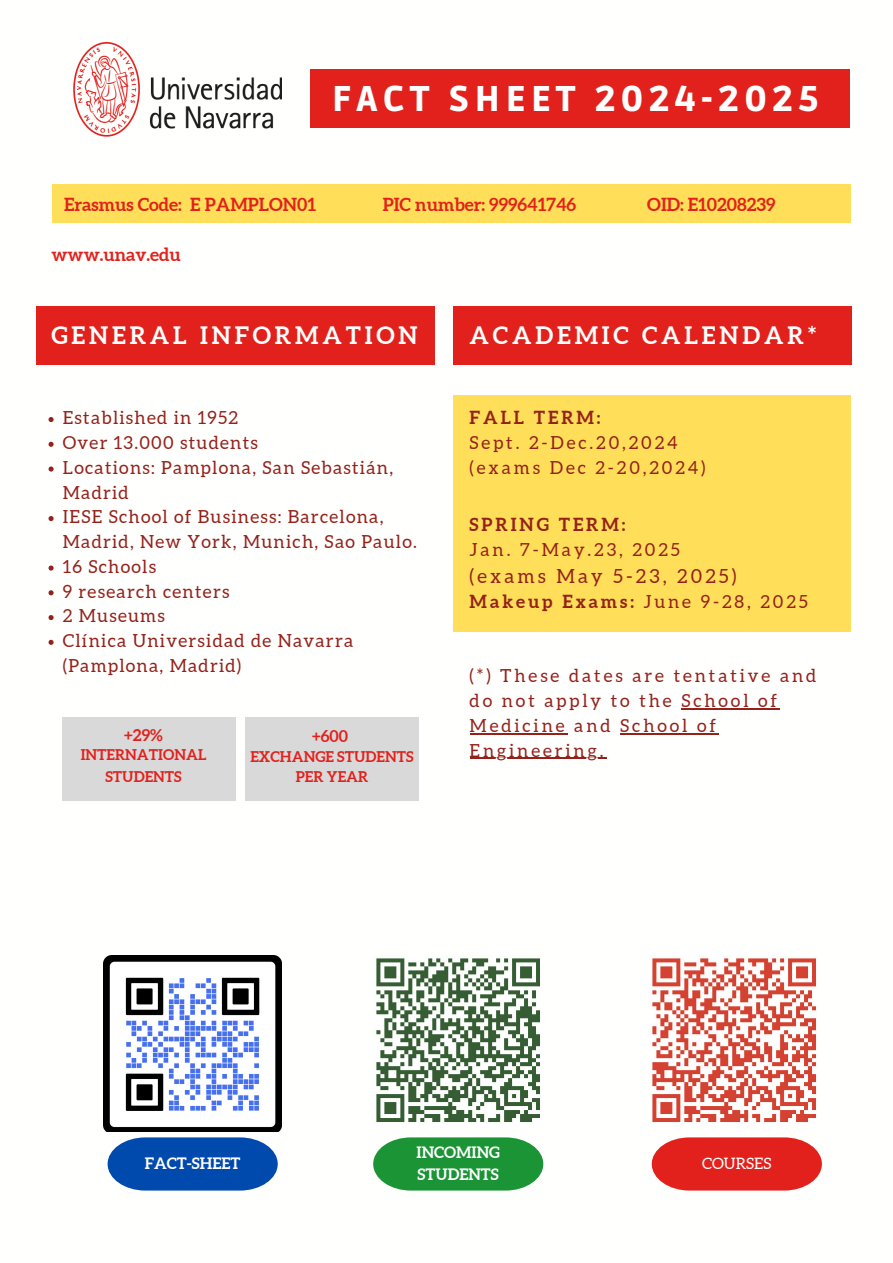
<style>
.page{position:relative;width:893px;height:1263px;background:#fff}
.page>*{position:absolute;margin:0;border:0;box-sizing:border-box;transform-origin:0 0}
.t1{font:900 35.55px "Ruda";letter-spacing:.16em;color:#fff}
.t2{font:700 24px "Aleo";letter-spacing:.16em;color:#fefefd}
.t3{font:19.5px "Aleo";letter-spacing:.16em;color:#94211a}
.t4{font:18px/24.8px "Aleo";letter-spacing:.07em;color:#94211a}
.t5{font:18px/24.8px "Aleo";letter-spacing:.16em;color:#94211a}
.t6{font:700 18px "Aleo";color:#e2211c}
.t7{font:700 18px "Aleo";letter-spacing:.16em;color:#94211a}
.t8{font:700 16.27px "Aleo";color:#e2211c}
.t9{font:700 15.75px/21.9px "Aleo";color:#fff}
.t10{font:15.75px "Aleo";color:#fff}
.t11{font:700 14.77px/21.9px "Aleo";color:#e2211c;text-align:center}
.s1{font-weight:700}
</style>
<div class="page">
<div style="left:310px;top:69px;width:540px;height:59px;background:#e2211c"></div>
<img style="left:73px;top:42px;width:208px;height:94px">
<div style="left:453px;top:395px;width:397px;height:236px;background:#ffde59"></div>
<hr style="left:681px;top:708px;width:99px;height:2px;background:#94211a">
<hr style="left:469px;top:733px;width:98px;height:1px;background:#94211a">
<hr style="left:620px;top:733px;width:99px;height:1px;background:#94211a">
<hr style="left:469px;top:758px;width:137px;height:1px;background:#94211a">
<div style="left:36px;top:307px;width:399px;height:58px;background:#e2211c"></div>
<div style="left:453px;top:307px;width:398px;height:58px;background:#e2211c"></div>
<svg style="left:49px;top:417px;width:5px;height:5px"></svg>
<svg style="left:49px;top:442px;width:5px;height:5px"></svg>
<svg style="left:49px;top:466px;width:5px;height:6px"></svg>
<svg style="left:49px;top:516px;width:5px;height:5px"></svg>
<svg style="left:49px;top:565px;width:5px;height:6px"></svg>
<svg style="left:49px;top:590px;width:5px;height:5px"></svg>
<svg style="left:49px;top:615px;width:5px;height:5px"></svg>
<svg style="left:49px;top:640px;width:5px;height:5px"></svg>
<div style="left:52px;top:185px;width:798px;height:38px;background:#ffde59"></div>
<div style="left:62px;top:717px;width:173px;height:83px;background:#d9d9d9"></div>
<div style="left:245px;top:717px;width:174px;height:83px;background:#d9d9d9"></div>
<svg style="left:373px;top:1137px;width:170px;height:53px;background:#309e49"></svg>
<svg style="left:652px;top:1137px;width:170px;height:53px;background:#e43732"></svg>
<img style="left:376px;top:958px;width:164px;height:164px">
<img style="left:652px;top:958px;width:165px;height:165px">
<img style="left:104px;top:956px;width:177px;height:175px">
<svg style="left:108px;top:1137px;width:170px;height:53px;background:#195bb5"></svg>
<p class="t1" style="left:332px;top:79px;width:488px">FACT SHEET 2024-2025</p>
<p class="t6" style="left:64px;top:194px;width:253px">Erasmus Code: E PAMPLON01</p>
<p class="t6" style="left:383px;top:194px;width:195px">PIC number: 999641746</p>
<p class="t6" style="left:647px;top:194px;width:130px">OID: E10208239</p>
<p class="t6" style="left:52px;top:244px;width:131px">www.unav.edu</p>
<p class="t2" style="left:52px;top:322px;width:367px">GENERAL INFORMATION</p>
<p class="t4" style="left:63px;top:405px;width:177px">Established in 1952</p>
<p class="t4" style="left:63px;top:430px;width:197px">Over 13.000 students</p>
<p class="t4" style="left:63px;top:455px;width:332px">Locations: Pamplona, San Sebastián,<br>Madrid</p>
<p class="t4" style="left:63px;top:504px;width:356px">IESE School of Business: Barcelona,<br>Madrid, New York, Munich, Sao Paulo.</p>
<p class="t4" style="left:63px;top:554px;width:95px">16 Schools</p>
<p class="t4" style="left:63px;top:579px;width:168px">9 research centers</p>
<p class="t4" style="left:63px;top:603px;width:104px">2 Museums</p>
<p class="t4" style="left:63px;top:628px;width:292px">Clínica Universidad de Navarra (Pamplona, Madrid)</p>
<p class="t8" style="left:124px;top:726px;width:40px">+29%</p>
<p class="t11" style="left:81px;top:743px;width:127px">INTERNATIONAL<br>STUDENTS</p>
<p class="t8" style="left:312px;top:727px;width:37px">+600</p>
<p class="t11" style="left:250px;top:746px;width:165px;line-height:19.6px">EXCHANGE STUDENTS<br>PER YEAR</p>
<p class="t2" style="left:469px;top:322px;width:348px">ACADEMIC CALENDAR*</p>
<p class="t7" style="left:469px;top:407px;width:132px">FALL TERM:</p>
<p class="t5" style="left:469px;top:430px;width:209px">Sept. 2-Dec.20,2024</p>
<p class="t5" style="left:469px;top:455px;width:237px">(exams Dec 2-20,2024)</p>
<p class="t7" style="left:469px;top:514px;width:157px">SPRING TERM:</p>
<p class="t5" style="left:469px;top:537px;width:212px">Jan. 7-May.23, 2025</p>
<p class="t3" style="left:469px;top:565px;width:268px">(exams May 5-23, 2025)</p>
<p class="t5" style="left:469px;top:589px;width:340px"><span class="s1">Makeup Exams:</span> June 9-28, 2025</p>
<p class="t5" style="left:469px;top:663px;width:348px">(*) These dates are tentative and do not apply to the School of<br>Medicine and School of<br>Engineering.</p>
<p class="t9" style="left:145px;top:1153px;width:97px">FACT-SHEET</p>
<p class="t9" style="left:416px;top:1141px;width:85px">INCOMING<br>STUDENTS</p>
<p class="t10" style="left:702px;top:1155px;width:71px">COURSES</p>
</div>
